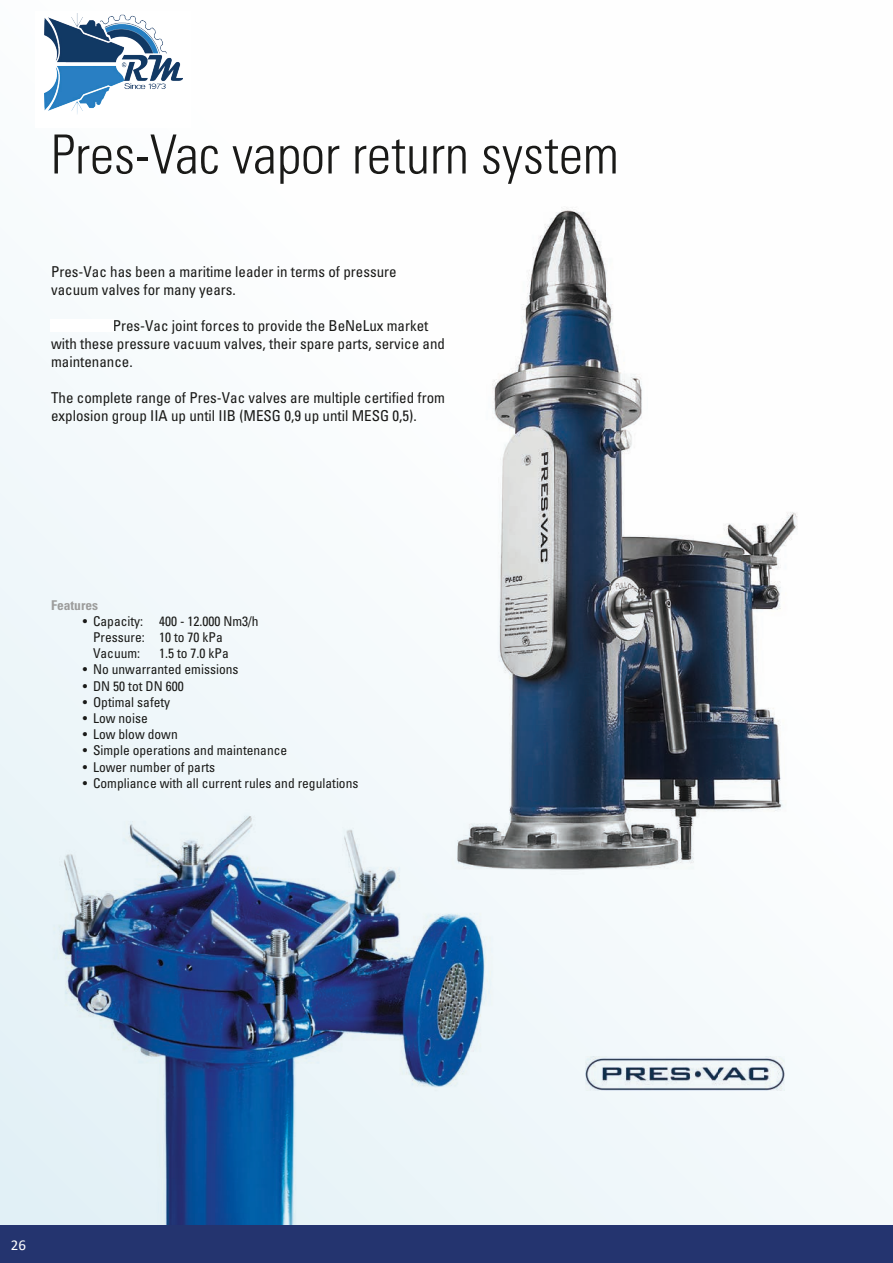
<style>
.page{position:relative;width:893px;height:1263px;background:#f8fbfd}
.page>*{position:absolute;margin:0;border:0;box-sizing:border-box;transform-origin:0 0}
.t1{font:300 condensed 54px "Univers";color:#1a1a18}
.t2{font:condensed 15px/18px "Univers";color:#1a1a18}
.t3{font:15px "Calibri";color:#fff}
.t4{font:condensed 13.5px/16.2px "Univers";color:#1a1a18}
.t5{font:700 condensed 13.5px "Univers";color:#9d9d9c}
.t6{font:700 condensed 13.5px "Univers";color:#fff}
</style>
<div class="page">
<img style="left:43px;top:799px;width:457px;height:426px">
<img style="left:585px;top:1056px;width:200px;height:35px">
<img style="left:440px;top:210px;width:357px;height:687px">
<div style="left:35px;top:11px;width:156px;height:117px;background:#fff"></div>
<img style="left:44px;top:14px;width:138px;height:100px">
<div style="left:50px;top:319px;width:63px;height:13px;background:#fff"></div>
<div style="left:0;top:1225px;width:893px;height:38px;background:#24346f"></div>
<p class="t1" style="left:51px;top:122px;width:569px">Pres-Vac vapor return system</p>
<p class="t2" style="left:51px;top:262px;width:347px">Pres-Vac has been a maritime leader in terms of pressure vacuum valves for many years.</p>
<p class="t2" style="left:51px;top:316px;width:396px">W&amp;O and Pres-Vac joint forces to provide the BeNeLux market with these pressure vacuum valves, their spare parts, service and maintenance.</p>
<p class="t2" style="left:51px;top:388px;width:396px">The complete range of Pres-Vac valves are multiple certified from explosion group IIA up until IIB (MESG 0,9 up until MESG 0,5).</p>
<p class="t5" style="left:51px;top:596px;width:49px">Features</p>
<p class="t4" style="left:93px;top:612px;width:167px;text-indent:-10px">• Capacity: 400 - 12.000 Nm3/h<br>Pressure: 10 to 70 kPa<br>Vacuum:</p>
<p class="t4" style="left:159px;top:645px;width:71px">1.5 to 7.0 kPa</p>
<p class="t4" style="left:83px;top:661px;width:157px">• No unwarranted emissions</p>
<p class="t4" style="left:83px;top:677px;width:102px">• DN 50 tot DN 600</p>
<p class="t4" style="left:83px;top:693px;width:89px">• Optimal safety</p>
<p class="t4" style="left:83px;top:710px;width:66px">• Low noise</p>
<p class="t4" style="left:83px;top:726px;width:96px">• Low blow down</p>
<p class="t4" style="left:83px;top:742px;width:206px">• Simple operations and maintenance</p>
<p class="t4" style="left:83px;top:758px;width:134px">• Lower number of parts</p>
<p class="t4" style="left:83px;top:774px;width:277px">• Compliance with all current rules and regulations</p>
<p class="t6" style="left:15px;top:1237px;width:13px">12</p>
<p class="t3" style="left:11px;top:1235px;width:17px">26</p>
</div>
